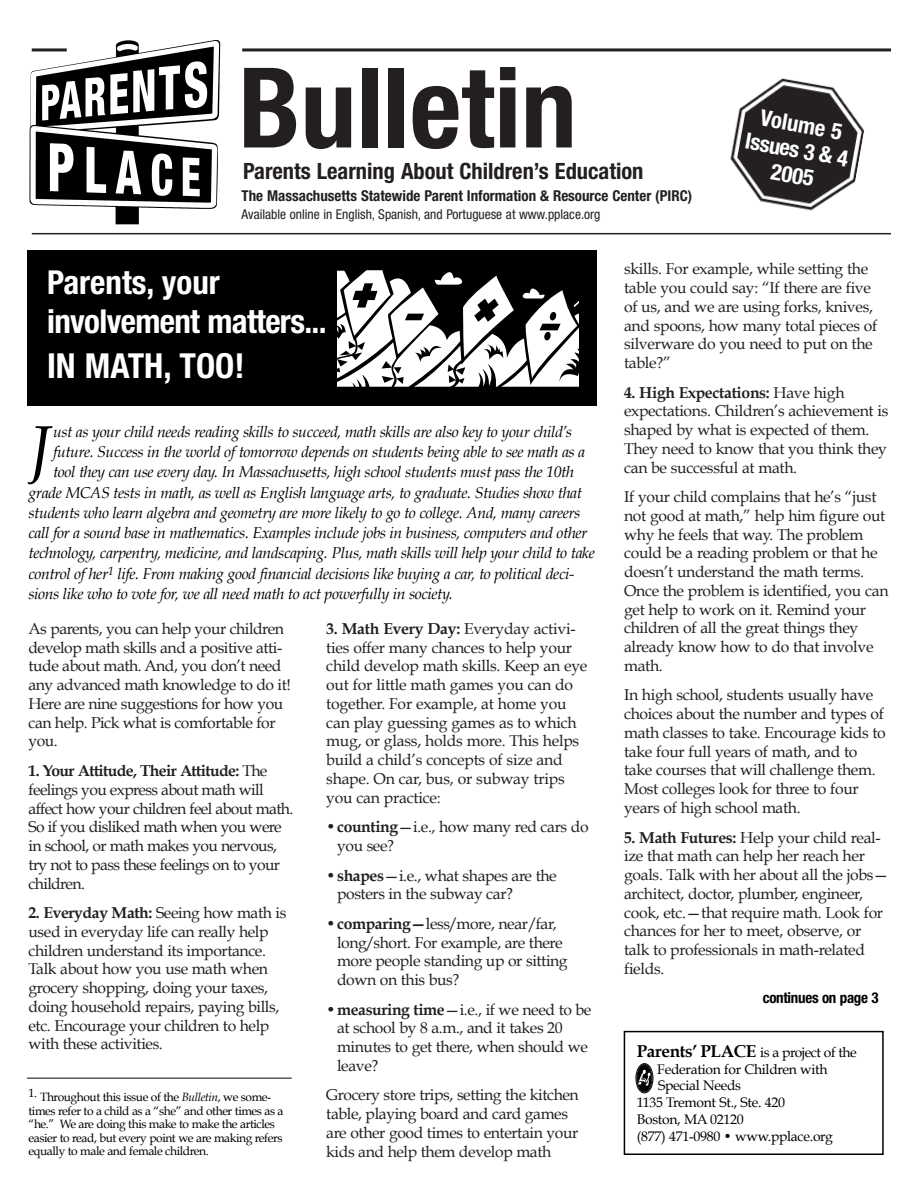
<style>
.page{position:relative;width:918px;height:1188px;background:#fff}
.page>*{position:absolute;margin:0;border:0;box-sizing:border-box;transform-origin:0 0}
.t1{font:700 condensed 111.45px "Helvetica Neue";color:#231f20}
.t2{font:italic 64.35px "Book Antiqua";color:#000}
.t3{font:700 condensed 34.5px "Helvetica Neue";color:#fff}
.t4{font:700 condensed 33px/39px "Helvetica Neue";letter-spacing:-.02em;color:#fff}
.t5{font:700 condensed 22.5px "Helvetica Neue";color:#231f20}
.t6{font:700 condensed 22.5px/25.5px "Helvetica Neue";color:#fff;text-align:center}
.t7{font:15.75px/18.8px "Book Antiqua";letter-spacing:-.02em;color:#231f20}
.t8{font:italic 15.75px "Book Antiqua";letter-spacing:-.025em;color:#000}
.t9{font:15.75px/18.8px "Book Antiqua";letter-spacing:-.04em;color:#231f20}
.t10{font:700 condensed 15px "Helvetica Neue";color:#231f20}
.t11{font:700 condensed 15px "Helvetica Neue";letter-spacing:-.02em;color:#000}
.t12{font:13.8px "Book Antiqua";letter-spacing:-.02em;color:#000}
.t13{font:condensed 13.5px "Helvetica Neue";color:#231f20}
.t14{font:12px/13.5px "Book Antiqua";letter-spacing:-.035em;color:#000}
.s1{font-weight:700}
.s2{font-style:italic}
.s3{font-weight:700;font-size:17.1px}
</style>
<div class="page">
<hr style="left:32px;top:233px;width:859px;height:1px;background:#231f20">
<hr style="left:242px;top:48px;width:649px;height:3px;background:#231f20">
<img style="left:730px;top:78px;width:134px;height:133px">
<img style="left:29px;top:41px;width:194px;height:194px">
<div style="left:27px;top:250px;width:569px;height:156px;background:#000"></div>
<svg style="left:338px;top:270px;width:240px;height:117px"></svg>
<div style="left:624px;top:1031px;width:260px;height:124px;border:2px solid #000"></div>
<svg style="left:635px;top:1063px;width:19px;height:31px"></svg>
<hr style="left:27px;top:1078px;width:265px;height:1px;background:#000">
<h1 class="t1" style="left:239px;top:68px;width:340px">Bulletin</h1>
<h3 class="t5" style="left:243px;top:163px;width:402px">Parents Learning About Children’s Education</h3>
<p class="t10" style="left:242px;top:190px;width:452px">The Massachusetts Statewide Parent Information &amp; Resource Center (PIRC)</p>
<p class="t13" style="left:242px;top:210px;width:360px">Available online in English, Spanish, and Portuguese at www.pplace.org</p>
<h3 class="t6" style="left:752px;top:105px;width:106px;rotate:10deg">Volume 5<br>Issues 3 &amp; 4<br>2005</h3>
<h3 class="t4" style="left:47px;top:266px;width:281px">Parents, your involvement matters...</h3>
<h3 class="t3" style="left:47px;top:354px;width:199px">IN MATH, TOO!</h3>
<h2 class="t2" style="left:28px;top:411px;width:23px">J</h2>
<p class="t8" style="left:53px;top:422px;width:520px">ust as your child needs reading skills to succeed, math skills are also key to your child’s</p>
<p class="t8" style="left:53px;top:443px;width:534px">future. Success in the world of tomorrow depends on students being able to see math as a</p>
<p class="t8" style="left:53px;top:463px;width:522px">tool they can use every day. In Massachusetts, high school students must pass the 10th</p>
<p class="t8" style="left:29px;top:483px;width:555px">grade MCAS tests in math, as well as English language arts, to graduate. Studies show that</p>
<p class="t8" style="left:29px;top:503px;width:553px">students who learn algebra and geometry are more likely to go to college. And, many careers</p>
<p class="t8" style="left:29px;top:524px;width:560px">call for a sound base in mathematics. Examples include jobs in business, computers and other</p>
<p class="t8" style="left:29px;top:544px;width:568px">technology, carpentry, medicine, and landscaping. Plus, math skills will help your child to take</p>
<p class="t8" style="left:29px;top:564px;width:547px">control of her<sup>1</sup> life. From making good financial decisions like buying a car, to political deci-</p>
<p class="t8" style="left:29px;top:584px;width:426px">sions like who to vote for, we all need math to act powerfully in society.</p>
<p class="t7" style="left:28px;top:620px;width:264px">As parents, you can help your children develop math skills and a positive atti&shy;tude about math. And, you don’t need any advanced math knowledge to do it!<br>Here are nine suggestions for how you can help. Pick what is comfortable for you.</p>
<p class="t9" style="left:28px;top:762px;width:266px"><span class="s1">1. Your Attitude, Their Attitude:</span> The feelings you express about math will affect how your children feel about math.<br>So if you disliked math when you were in school, or math makes you nervous, try not to pass these feelings on to your children.</p>
<p class="t7" style="left:28px;top:904px;width:259px"><span class="s1">2. Everyday Math:</span> Seeing how math is used in everyday life can really help children understand its importance.<br>Talk about how you use math when grocery shopping, doing your taxes, doing household repairs, paying bills, etc. Encourage your children to help with these activities.</p>
<p class="t14" style="left:28px;top:1090px;width:257px">1. Throughout this issue of the <span class="s2">Bulletin</span>, we some&shy;times refer to a child as a “she” and other times as a “he.” We are doing this make to make the articles easier to read, but every point we are making refers equally to male and female children.</p>
<p class="t7" style="left:326px;top:620px;width:263px"><span class="s1">3. Math Every Day:</span> Everyday activi&shy;ties offer many chances to help your child develop math skills. Keep an eye out for little math games you can do together. For example, at home you can play guessing games as to which mug, or glass, holds more. This helps build a child’s concepts of size and shape. On car, bus, or subway trips you can practice:</p>
<p class="t7" style="left:337px;top:818px;width:253px;text-indent:-11px">•<span class="s1">counting</span>—i.e., how many red cars do you see?</p>
<p class="t7" style="left:337px;top:866px;width:221px;text-indent:-11px">•<span class="s1">shapes</span>—i.e., what shapes are the posters in the subway car?</p>
<p class="t7" style="left:337px;top:914px;width:232px;text-indent:-11px">•<span class="s1">comparing—</span>less/more, near/far, long/short. For example, are there more people standing up or sitting down on this bus?</p>
<p class="t7" style="left:337px;top:1000px;width:256px;text-indent:-11px">•<span class="s1">measuring time</span>—i.e., if we need to be at school by 8 a.m., and it takes 20 minutes to get there, when should we leave?</p>
<p class="t7" style="left:326px;top:1086px;width:254px">Grocery store trips, setting the kitchen table, playing board and card games are other good times to entertain your kids and help them develop math</p>
<p class="t7" style="left:624px;top:260px;width:255px">skills. For example, while setting the table you could say: “If there are five of us, and we are using forks, knives, and spoons, how many total pieces of silverware do you need to put on the table?”</p>
<p class="t7" style="left:624px;top:383px;width:266px"><span class="s1">4. High Expectations:</span> Have high expectations. Children’s achievement is shaped by what is expected of them.<br>They need to know that you think they can be successful at math.</p>
<p class="t7" style="left:624px;top:488px;width:266px">If your child complains that he’s “just not good at math,” help him figure out why he feels that way. The problem could be a reading problem or that he doesn’t understand the math terms.<br>Once the problem is identified, you can get help to work on it. Remind your children of all the great things they already know how to do that involve math.</p>
<p class="t7" style="left:624px;top:686px;width:263px">In high school, students usually have choices about the number and types of math classes to take. Encourage kids to take four full years of math, and to take courses that will challenge them.<br>Most colleges look for three to four years of high school math.</p>
<p class="t7" style="left:624px;top:828px;width:266px"><span class="s1">5. Math Futures:</span> Help your child real&shy;ize that math can help her reach her goals. Talk with her about all the jobs— architect, doctor, plumber, engineer, cook, etc.—that require math. Look for chances for her to meet, observe, or talk to professionals in math-related fields.</p>
<p class="t11" style="left:763px;top:993px;width:118px">continues on page 3</p>
<p class="t12" style="left:637px;top:1044px;width:221px"><span class="s3">Parents’ PLACE</span> is a project of the</p>
<p class="t12" style="left:657px;top:1061px;width:172px">Federation for Children with</p>
<p class="t12" style="left:658px;top:1078px;width:85px">Special Needs</p>
<p class="t12" style="left:637px;top:1095px;width:150px">1135 Tremont St., Ste. 420</p>
<p class="t12" style="left:637px;top:1112px;width:108px">Boston, MA 02120</p>
<p class="t12" style="left:637px;top:1128px;width:198px">(877) 471-0980 • www.pplace.org</p>
</div>
